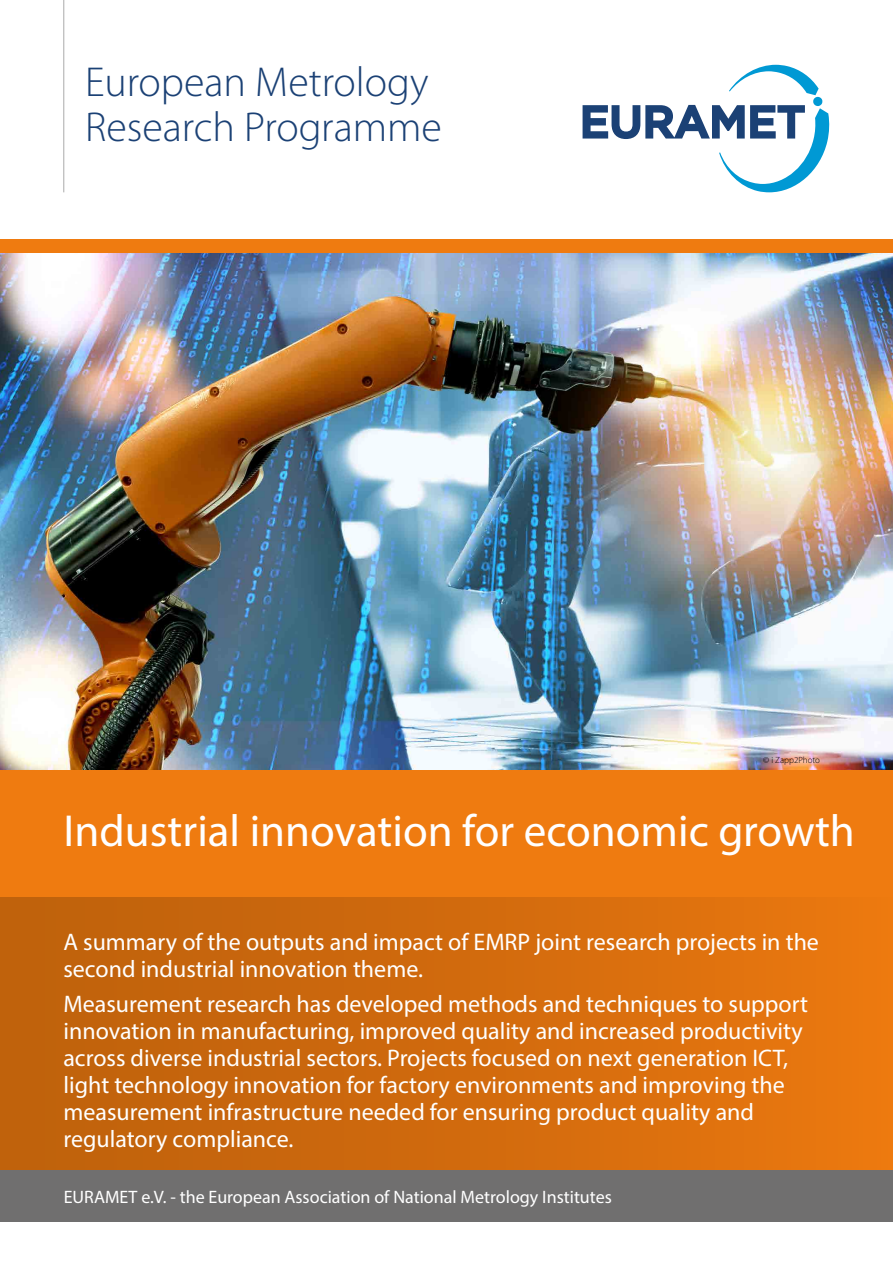
<style>
.page{position:relative;width:893px;height:1263px;background:#fff}
.page>*{position:absolute;margin:0;border:0;box-sizing:border-box;transform-origin:0 0}
.t1{font:45px "Myriad Pro";color:#fff}
.t2{font:300 42px/45px "Myriad Pro";color:#1b4175}
.t3{font:24px/27px "Myriad Pro";color:#fff}
.t4{font:18px "Myriad Pro";color:#fff}
.t5{font:300 9px "Myriad Pro";color:#000}
</style>
<div class="page">
<div style="left:0;top:768px;width:893px;height:411px;background:#ef7b10"></div>
<div style="left:0;top:898px;width:893px;height:271px;background:linear-gradient(to right,#bb5f0c,#e9770f)"></div>
<svg style="left:583px;top:65px;width:247px;height:127px"></svg>
<hr style="left:63px;top:0;width:1px;height:192px;background:#aaa">
<div style="left:0;top:239px;width:893px;height:15px;background:#ef7b10"></div>
<div style="left:0;top:1170px;width:893px;height:51px;background:#706f6f"></div>
<img style="left:0;top:253px;width:893px;height:517px">
<h2 class="t2" style="left:85px;top:60px;width:358px">European Metrology<br>Research Programme</h2>
<p class="t5" style="left:763px;top:755px;width:58px">© i Zapp2Photo</p>
<h1 class="t1" style="left:63px;top:803px;width:793px">Industrial innovation for economic growth</h1>
<p class="t3" style="left:63px;top:928px;width:757px">A summary of the outputs and impact of EMRP joint research projects in the second industrial innovation theme.</p>
<p class="t3" style="left:63px;top:990px;width:746px">Measurement research has developed methods and techniques to support innovation in manufacturing, improved quality and increased productivity across diverse industrial sectors. Projects focused on next generation ICT, light technology innovation for factory environments and improving the measurement infrastructure needed for ensuring product quality and regulatory compliance.</p>
<p class="t4" style="left:64px;top:1185px;width:550px">EURAMET e.V. - the European Association of National Metrology Institutes</p>
</div>
